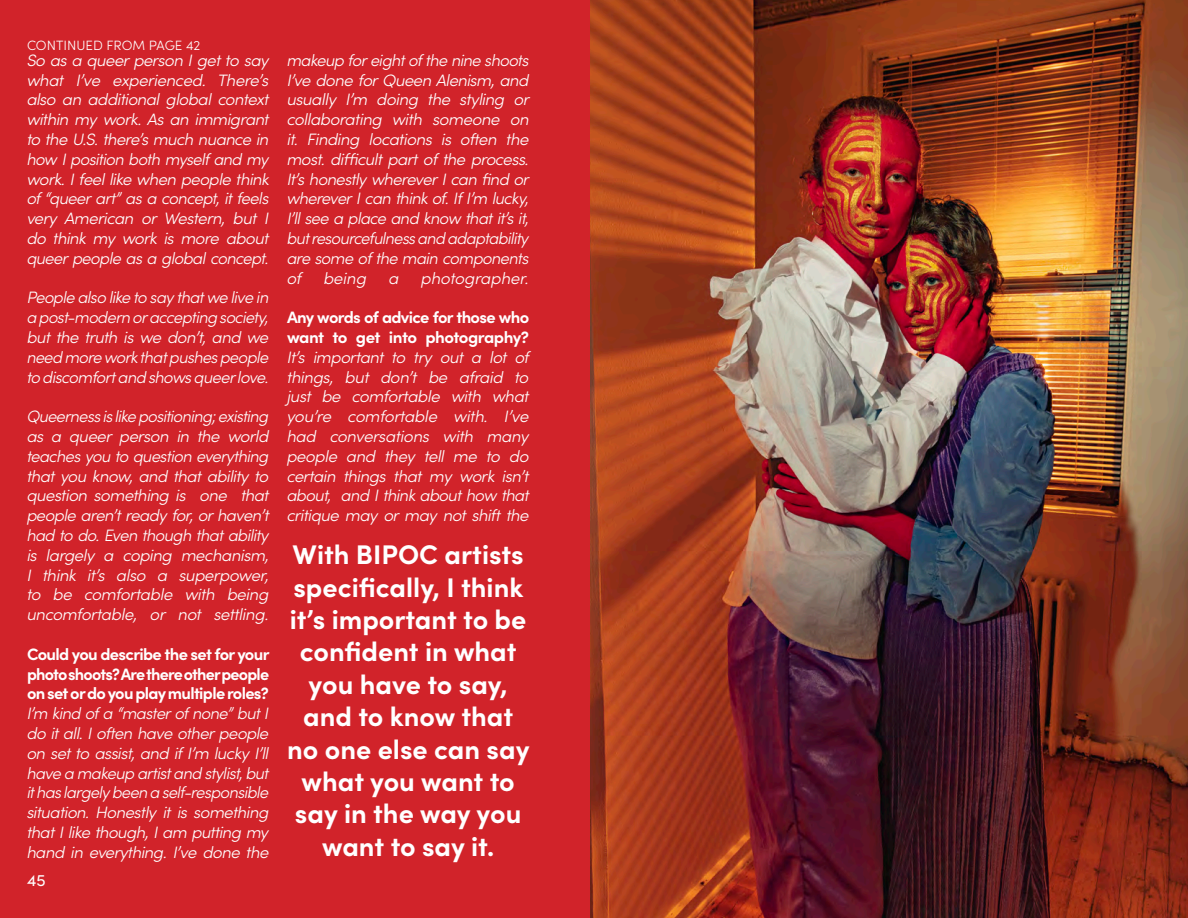
<style>
.page{position:relative;width:1188px;height:918px;background:#fff}
.page>*{position:absolute;margin:0;border:0;box-sizing:border-box;transform-origin:0 0}
.t1{font:700 27px/32.4px "Sofia Pro";color:#fff;text-align:center}
.t2{font:italic 300 16.5px/19.8px "Sofia Pro";letter-spacing:-.04em;color:#fff;text-align:justify}
.t3{font:700 16.5px/19.8px "Sofia Pro";letter-spacing:-.04em;color:#fff;text-align:justify}
.t4{font:italic 300 16.5px "Sofia Pro";letter-spacing:-.01em;color:#fff}
.t5{font:16.5px "Sofia Pro";color:#fff}
.t6{font:300 13.5px "Sofia Pro";color:#fff}
</style>
<div class="page">
<div style="left:0;top:0;width:594px;height:918px;background:#d1232a"></div>
<img style="left:590px;top:0;width:598px;height:918px">
<p class="t6" style="left:27px;top:35px;width:175px">CONTINUED FROM PAGE 42</p>
<p class="t2" style="left:27px;top:49px;width:244px">So as a queer person I get to say what I’ve experienced. There’s also an additional global context within my work. As an immigrant to the U.S. there’s much nuance in how I position both myself and my work. I feel like when people think of “queer art” as a concept, it feels very American or Western, but I do think my work is more about queer people as a global concept.</p>
<p class="t2" style="left:27px;top:287px;width:244px">People also like to say that we live in a post-modern or accepting society, but the truth is we don’t, and we need more work that pushes people to discomfort and shows queer love.</p>
<p class="t2" style="left:27px;top:406px;width:244px">Queerness is like positioning; existing as a queer person in the world teaches you to question everything that you know, and that ability to question something is one that people aren’t ready for, or haven’t had to do. Even though that ability is largely a coping mechanism, I think it’s also a superpower, to be comfortable with being uncomfortable, or not settling.</p>
<p class="t3" style="left:27px;top:643px;width:244px">Could you describe the set for your photo shoots? Are there other people on set or do you play multiple roles?</p>
<p class="t2" style="left:27px;top:703px;width:244px">I’m kind of a “master of none” but I do it all. I often have other people on set to assist, and if I’m lucky I’ll have a makeup artist and stylist, but it has largely been a self-responsible situation. Honestly it is something that I like though, I am putting my hand in everything. I’ve done the</p>
<p class="t5" style="left:27px;top:869px;width:20px">45</p>
<p class="t2" style="left:287px;top:49px;width:244px">makeup for eight of the nine shoots I’ve done for Queen Alenism, and usually I’m doing the styling or collaborating with someone on it. Finding locations is often the most. difficult part of the process.<br>It’s honestly wherever I can find or wherever I can think of. If I’m lucky, I’ll see a place and know that it’s it, but resourcefulness and adaptability are some of the main components of</p>
<p class="t2" style="left:324px;top:267px;width:44px">being</p>
<p class="t2" style="left:389px;top:267px;width:12px">a</p>
<p class="t4" style="left:421px;top:266px;width:109px">photographer.</p>
<p class="t3" style="left:287px;top:306px;width:244px">Any words of advice for those who want to get into photography?</p>
<p class="t2" style="left:287px;top:346px;width:244px">It’s important to try out a lot of things, but don’t be afraid to just be comfortable with what you’re comfortable with. I’ve had conversations with many people and they tell me to do certain things that my work isn’t about, and I think about how that critique may or may not shift the</p>
<p class="t1" style="left:287px;top:536px;width:244px">With BIPOC artists specifically, I think it’s important to be confident in what you have to say, and to know that no one else can say what you want to say in the way you want to say it.</p>
</div>
